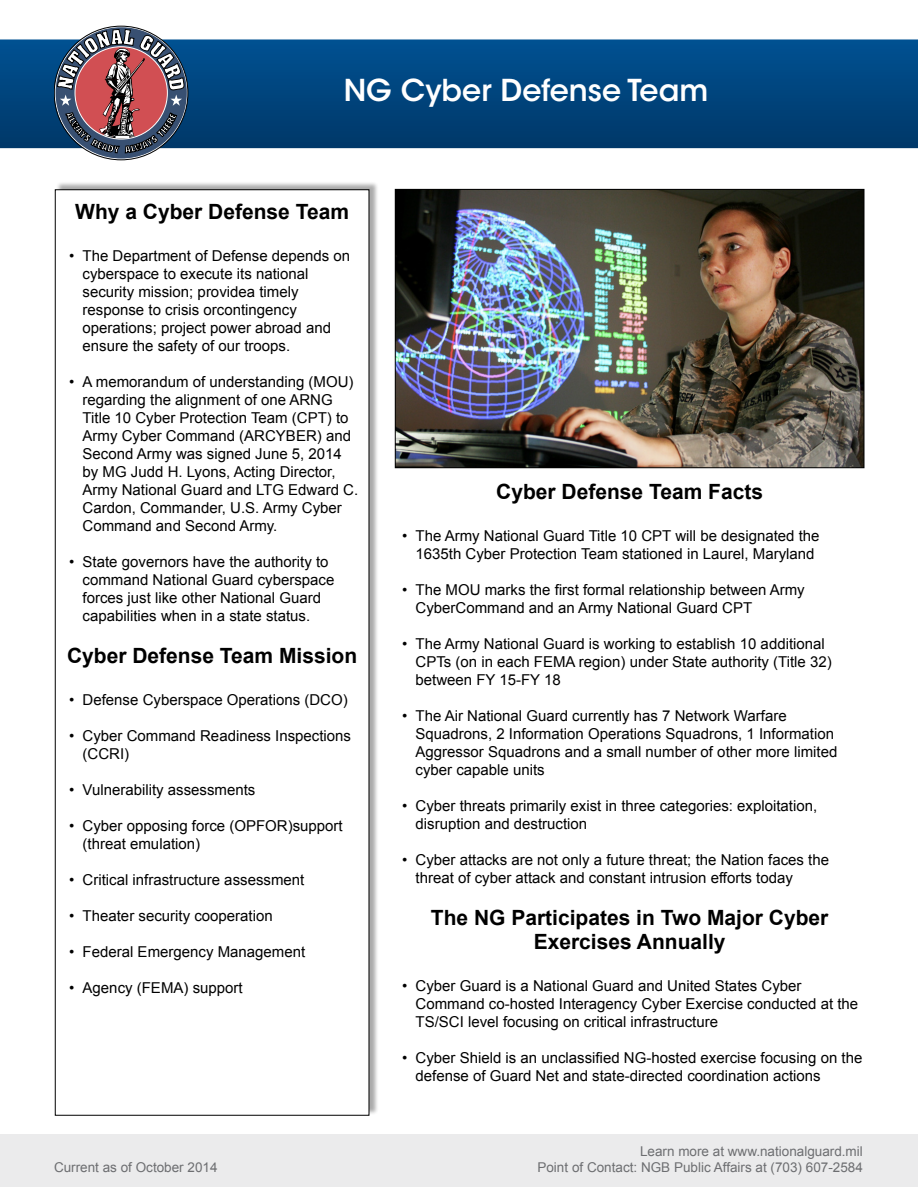
<style>
.page{position:relative;width:918px;height:1188px;background:#fff}
.page>*{position:absolute;margin:0;border:0;box-sizing:border-box;transform-origin:0 0}
.t1{font:30px "ITC Avant Garde MM 520 750";color:#fff}
.t2{font:700 21px/24px "Arial";color:#000;text-align:center}
.t3{font:15px/18px "Arial";color:#000}
.t4{font:13.5px/16.2px "Arial";color:#6d6e71;text-align:right}
</style>
<div class="page">
<img style="left:0;top:39px;width:918px;height:122px">
<svg style="left:54px;top:25px;width:134px;height:135px"></svg>
<div style="left:0;top:1134px;width:918px;height:53px;background:#ebebec"></div>
<img style="left:397px;top:191px;width:465px;height:275px">
<div style="left:395px;top:189px;width:469px;height:279px;border:1px solid #000"></div>
<div style="left:56px;top:181px;width:323px;height:934px;background:#000;opacity:.33"></div>
<div style="left:55px;top:190px;width:314px;height:925px;background:#fff"></div>
<h1 class="t1" style="left:344px;top:73px;width:366px">NG Cyber Defense Team</h1>
<h2 class="t2" style="left:75px;top:200px;width:275px">Why a Cyber Defense Team</h2>
<p class="t3" style="left:83px;top:247px;width:269px;text-indent:-13px">• The Department of Defense depends on cyberspace to execute its national security mission; providea timely response to crisis orcontingency operations; project power abroad and ensure the safety of our troops.</p>
<p class="t3" style="left:83px;top:373px;width:277px;text-indent:-14px">• A memorandum of understanding (MOU) regarding the alignment of one ARNG Title 10 Cyber Protection Team (CPT) to Army Cyber Command (ARCYBER) and Second Army was signed June 5, 2014 by MG Judd H. Lyons, Acting Director, Army National Guard and LTG Edward C.<br>Cardon, Commander, U.S. Army Cyber Command and Second Army.</p>
<p class="t3" style="left:83px;top:553px;width:253px;text-indent:-14px">• State governors have the authority to command National Guard cyberspace forces just like other National Guard capabilities when in a state status.</p>
<h2 class="t2" style="left:67px;top:644px;width:292px">Cyber Defense Team Mission</h2>
<p class="t3" style="left:69px;top:691px;width:280px">• Defense Cyberspace Operations (DCO)</p>
<p class="t3" style="left:83px;top:727px;width:270px;text-indent:-14px">• Cyber Command Readiness Inspections (CCRI)</p>
<p class="t3" style="left:69px;top:781px;width:188px">• Vulnerability assessments</p>
<p class="t3" style="left:83px;top:817px;width:262px;text-indent:-14px">• Cyber opposing force (OPFOR)support (threat emulation)</p>
<p class="t3" style="left:69px;top:871px;width:237px">• Critical infrastructure assessment</p>
<p class="t3" style="left:69px;top:907px;width:205px">• Theater security cooperation</p>
<p class="t3" style="left:69px;top:943px;width:238px">• Federal Emergency Management</p>
<p class="t3" style="left:69px;top:979px;width:175px">• Agency (FEMA) support</p>
<p class="t4" style="left:54px;top:1160px;width:165px">Current as of October 2014</p>
<h2 class="t2" style="left:496px;top:480px;width:268px">Cyber Defense Team Facts</h2>
<p class="t3" style="left:402px;top:527px;width:419px;text-align:center">• The Army National Guard Title 10 CPT will be designated the<br>1635th Cyber Protection Team stationed in Laurel, Maryland</p>
<p class="t3" style="left:416px;top:581px;width:391px;text-indent:-14px">• The MOU marks the first formal relationship between Army<br>CyberCommand and an Army National Guard CPT</p>
<p class="t3" style="left:416px;top:635px;width:418px;text-indent:-14px">• The Army National Guard is working to establish 10 additional<br>CPTs (on in each FEMA region) under State authority (Title 32) between FY 15-FY 18</p>
<p class="t3" style="left:416px;top:707px;width:423px;text-indent:-14px">• The Air National Guard currently has 7 Network Warfare Squadrons, 2 Information Operations Squadrons, 1 Information Aggressor Squadrons and a small number of other more limited cyber capable units</p>
<p class="t3" style="left:416px;top:797px;width:403px;text-indent:-14px">• Cyber threats primarily exist in three categories: exploitation, disruption and destruction</p>
<p class="t3" style="left:416px;top:851px;width:415px;text-indent:-14px">• Cyber attacks are not only a future threat; the Nation faces the threat of cyber attack and constant intrusion efforts today</p>
<h2 class="t2" style="left:431px;top:906px;width:399px">The NG Participates in Two Major Cyber<br>Exercises Annually</h2>
<p class="t3" style="left:416px;top:977px;width:444px;text-indent:-14px">• Cyber Guard is a National Guard and United States Cyber<br>Command co-hosted Interagency Cyber Exercise conducted at the<br>TS/SCI level focusing on critical infrastructure</p>
<p class="t3" style="left:416px;top:1049px;width:448px;text-indent:-14px">• Cyber Shield is an unclassified NG-hosted exercise focusing on the defense of Guard Net and state-directed coordination actions</p>
<p class="t4" style="left:537px;top:1144px;width:327px">Learn more at www.nationalguard.mil<br>Point of Contact: NGB Public Affairs at (703) 607-2584</p>
</div>
